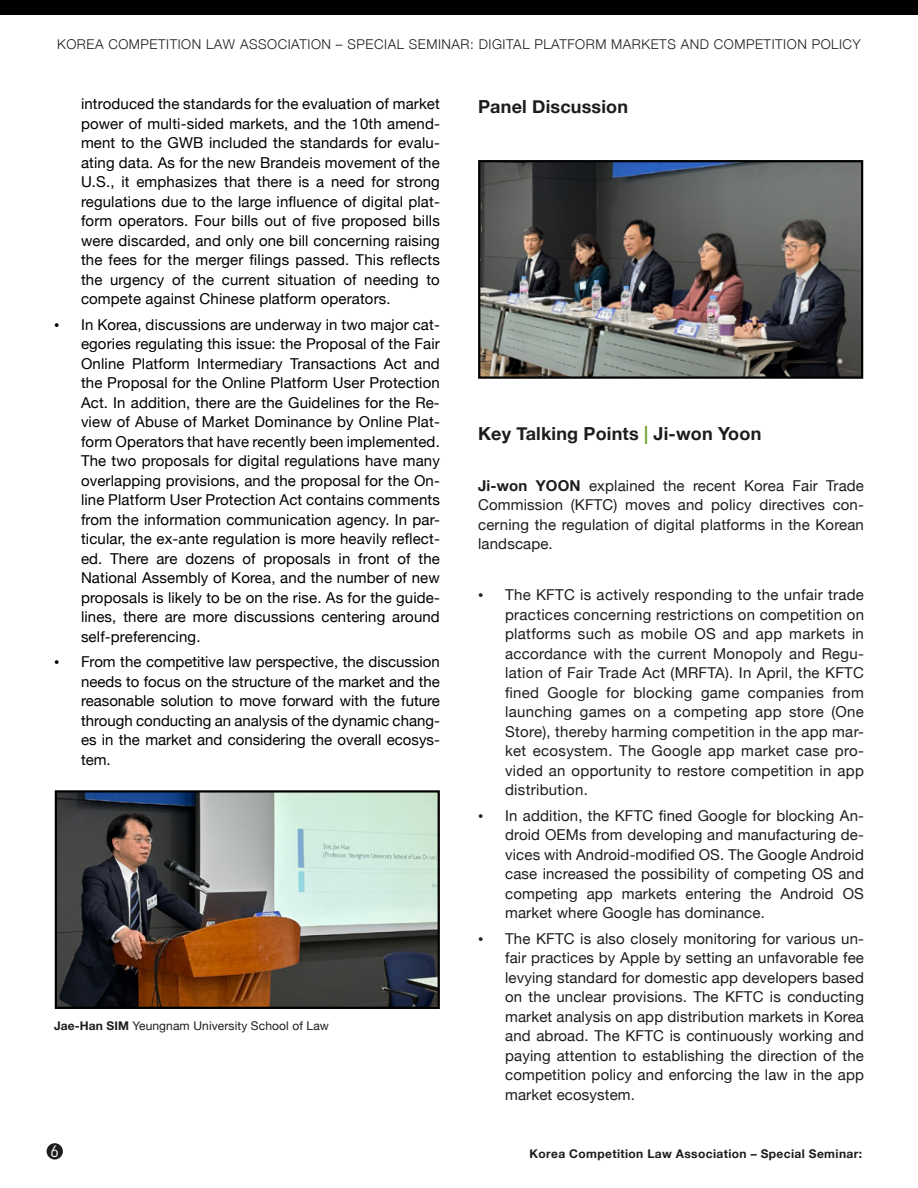
<style>
.page{position:relative;width:918px;height:1188px;background:#fff}
.page>*{position:absolute;margin:0;border:0;box-sizing:border-box;transform-origin:0 0}
.t1{font:700 18px "Helvetica Neue";letter-spacing:.01em;color:#1d1d1b}
.t2{font:16.5px "Uniform Condensed";color:#fff}
.t3{font:15px/19.5px "Helvetica Neue";letter-spacing:.01em;color:#000;text-align:justify}
.t4{font:15px/19.5px "Helvetica Neue";letter-spacing:.01em;color:#1d1d1b;text-align:justify}
.t5{font:300 13.5px "Helvetica Neue";letter-spacing:.04em;color:#1d1d1b}
.t6{font:700 12px "Helvetica Neue";letter-spacing:.03em;color:#1d1d1b}
.t7{font:12px "Helvetica Neue";letter-spacing:.01em;color:#1d1d1b}
.s1{font-family:"Times New Roman"}
.s2{font-weight:700}
.s3{color:#72a32d}
</style>
<div class="page">
<div style="left:47px;top:1143px;width:16px;height:17px;background:#1d1d1b;border-radius:50%"></div>
<div style="left:0;top:0;width:918px;height:15px;background:#000"></div>
<img style="left:58px;top:793px;width:379px;height:213px">
<div style="left:55px;top:790px;width:385px;height:219px;border:2px solid #000"></div>
<img style="left:481px;top:163px;width:379px;height:213px">
<div style="left:478px;top:160px;width:385px;height:219px;border:2px solid #000"></div>
<p class="t5" style="left:57px;top:33px;width:805px">KOREA COMPETITION LAW ASSOCIATION – SPECIAL SEMINAR: DIGITAL PLATFORM MARKETS AND COMPETITION POLICY</p>
<p class="t3" style="left:81px;top:95px;width:360px">introduced the standards for the evaluation of market power of multi-sided markets, and the 10th amend&shy;ment to the GWB included the standards for evalu&shy;ating data. As for the new Brandeis movement of the U.S., it emphasizes that there is a need for strong regulations due to the large influence of digital plat&shy;form operators. Four bills out of five proposed bills were discarded, and only one bill concerning raising the fees for the merger filings passed. This reflects the urgency of the current situation of needing to compete against Chinese platform operators.</p>
<p class="t3" style="left:81px;top:316px;width:360px;text-indent:-27px"><span class="s1">•</span> In Korea, discussions are underway in two major cat&shy;egories regulating this issue: the Proposal of the Fair Online Platform Intermediary Transactions Act and the Proposal for the Online Platform User Protection Act. In addition, there are the Guidelines for the Re&shy;view of Abuse of Market Dominance by Online Plat&shy;form Operators that have recently been implemented.<br>The two proposals for digital regulations have many overlapping provisions, and the proposal for the On&shy;line Platform User Protection Act contains comments from the information communication agency. In par&shy;ticular, the ex-ante regulation is more heavily reflect&shy;ed. There are dozens of proposals in front of the National Assembly of Korea, and the number of new proposals is likely to be on the rise. As for the guide&shy;lines, there are more discussions centering around self-preferencing.</p>
<p class="t3" style="left:81px;top:653px;width:360px;text-indent:-27px"><span class="s1">•</span> From the competitive law perspective, the discussion needs to focus on the structure of the market and the reasonable solution to move forward with the future through conducting an analysis of the dynamic chang&shy;es in the market and considering the overall ecosys&shy;tem.</p>
<p class="t7" style="left:54px;top:1017px;width:277px"><span class="s2">Jae-Han SIM</span> Yeungnam University School of Law</p>
<p class="t1" style="left:478px;top:92px;width:151px">Panel Discussion</p>
<p class="t1" style="left:478px;top:419px;width:285px">Key Talking Points <span class="s3">|</span> Ji-won Yoon</p>
<p class="t4" style="left:478px;top:476px;width:387px"><span class="s2">Ji-won YOON</span> explained the recent Korea Fair Trade Commission (KFTC) moves and policy directives con&shy;cerning the regulation of digital platforms in the Korean landscape.</p>
<p class="t4" style="left:505px;top:586px;width:360px;text-indent:-27px"><span class="s1">•</span> The KFTC is actively responding to the unfair trade practices concerning restrictions on competition on platforms such as mobile OS and app markets in accordance with the current Monopoly and Regu&shy;lation of Fair Trade Act (MRFTA). In April, the KFTC fined Google for blocking game companies from launching games on a competing app store (One Store), thereby harming competition in the app mar&shy;ket ecosystem. The Google app market case pro&shy;vided an opportunity to restore competition in app distribution.</p>
<p class="t4" style="left:505px;top:806px;width:360px;text-indent:-27px"><span class="s1">•</span> In addition, the KFTC fined Google for blocking An&shy;droid OEMs from developing and manufacturing de&shy;vices with Android-modified OS. The Google Android case increased the possibility of competing OS and competing app markets entering the Android OS market where Google has dominance.</p>
<p class="t4" style="left:505px;top:929px;width:360px;text-indent:-27px"><span class="s1">•</span> The KFTC is also closely monitoring for various un&shy;fair practices by Apple by setting an unfavorable fee levying standard for domestic app developers based on the unclear provisions. The KFTC is conducting market analysis on app distribution markets in Korea and abroad. The KFTC is continuously working and paying attention to establishing the direction of the competition policy and enforcing the law in the app market ecosystem.</p>
<p class="t2" style="left:51px;top:1141px;width:10px">6</p>
<p class="t6" style="left:530px;top:1144px;width:334px">Korea Competition Law Association – Special Seminar:</p>
</div>
